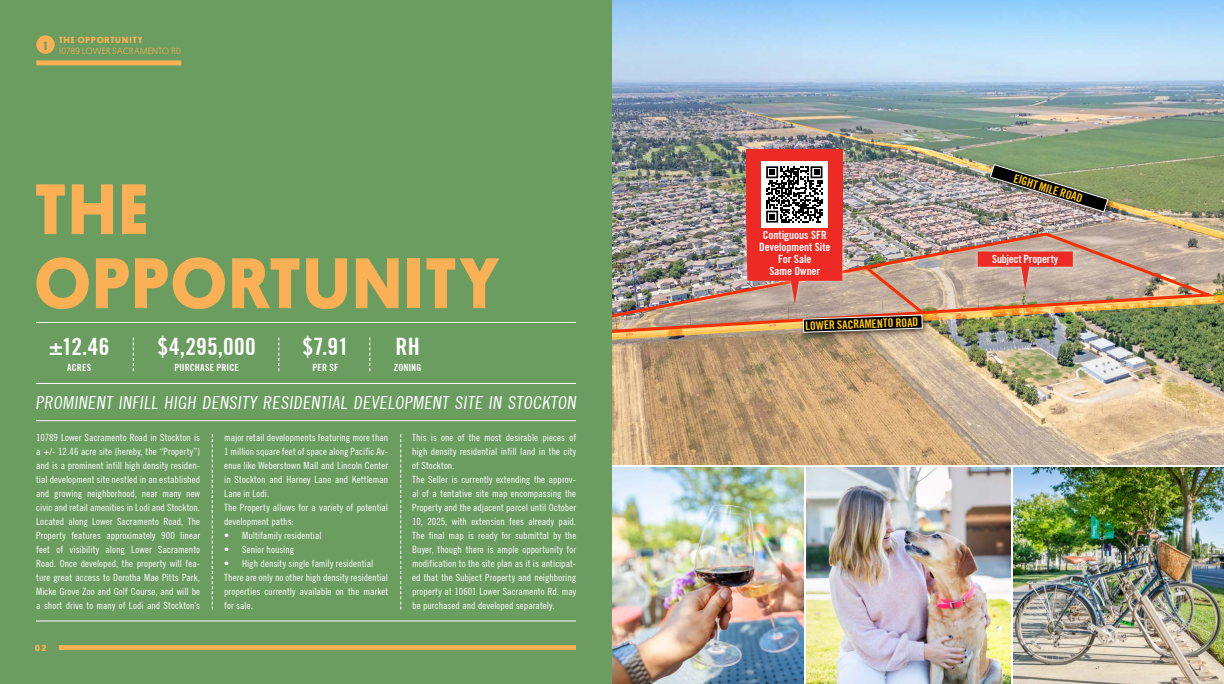
<style>
.page{position:relative;width:1224px;height:684px;background:#fff}
.page>*{position:absolute;margin:0;border:0;box-sizing:border-box;transform-origin:0 0}
.t1{font:700 72px/74px "Platform";letter-spacing:.04em;color:#fbb055}
.t2{font:700 condensed 24px "Trade Gothic No.20";letter-spacing:.01em;color:#fff}
.t3{font:condensed 18px "Trade Gothic No.18";color:#fff}
.t4{font:700 12px "Platform";color:#6b9d60}
.t5{font:700 condensed 11.8px "Trade Gothic No.20";color:#ffcd03}
.t6{font:700 condensed 11.4px/12px "Trade Gothic No.20";letter-spacing:-.005em;color:#fff;text-align:center}
.t7{font:700 condensed 11.4px "Trade Gothic No.20";letter-spacing:-.025em;color:#fff}
.t8{font:condensed 10px/14px "Trade Gothic No.18";letter-spacing:.005em;color:#fff}
.t9{font:700 condensed 10px "Trade Gothic No.20";letter-spacing:.015em;color:#fff}
.t10{font:300 9px "Platform";letter-spacing:.05em;color:#fbb055}
.t11{font:700 9px "Platform";letter-spacing:.12em;color:#fbb055}
</style>
<div class="page">
<img style="left:612px;top:0;width:612px;height:465px">
<img style="left:612px;top:468px;width:191px;height:216px">
<img style="left:806px;top:468px;width:204px;height:216px">
<img style="left:1013px;top:468px;width:211px;height:216px">
<div style="left:0;top:0;width:612px;height:684px;background:#6b9d60"></div>
<div style="left:59px;top:645px;width:517px;height:5px;background:#fbb055"></div>
<hr style="left:36px;top:620px;width:540px;height:1px;background:#fff">
<svg style="left:212px;top:434px;width:1px;height:175px"></svg>
<svg style="left:400px;top:434px;width:1px;height:175px"></svg>
<hr style="left:36px;top:383px;width:540px;height:1px;background:#fff">
<hr style="left:36px;top:420px;width:540px;height:1px;background:#fff">
<hr style="left:36px;top:322px;width:540px;height:1px;background:#fff">
<svg style="left:278px;top:337px;width:1px;height:34px"></svg>
<svg style="left:133px;top:337px;width:1px;height:34px"></svg>
<svg style="left:369px;top:337px;width:1px;height:34px"></svg>
<div style="left:36px;top:60px;width:145px;height:5px;background:#fbb055"></div>
<div style="left:36px;top:35px;width:19px;height:19px;background:#fbb055;border-radius:50%"></div>
<img style="left:695px;top:99px;width:529px;height:65px">
<div style="left:987px;top:161px;width:128px;height:58px;background:#86a373"></div>
<div style="left:746px;top:149px;width:96px;height:79px;background:#ee2a24"></div>
<div style="left:761px;top:161px;width:67px;height:67px;background:#fff"></div>
<img style="left:612px;top:164px;width:612px;height:177px">
<p class="t4" style="left:44px;top:37px;width:5px">1</p>
<p class="t11" style="left:59px;top:33px;width:85px">THE OPPORTUNITY</p>
<p class="t10" style="left:59px;top:44px;width:123px">10789 LOWER SACRAMENTO RD</p>
<h1 class="t1" style="left:35px;top:168px;width:465px">THE<br>OPPORTUNITY</h1>
<h2 class="t2" style="left:49px;top:331px;width:62px">±12.46</h2>
<p class="t9" style="left:67px;top:361px;width:26px">ACRES</p>
<h2 class="t2" style="left:158px;top:331px;width:100px">$4,295,000</h2>
<p class="t9" style="left:174px;top:361px;width:66px">PURCHASE PRICE</p>
<h2 class="t2" style="left:302px;top:331px;width:48px">$7.91</h2>
<p class="t9" style="left:312px;top:361px;width:28px">PER SF</p>
<h2 class="t2" style="left:396px;top:332px;width:26px">RH</h2>
<p class="t9" style="left:394px;top:361px;width:29px">ZONING</p>
<h3 class="t3" style="left:36px;top:392px;width:545px">PROMINENT INFILL HIGH DENSITY RESIDENTIAL DEVELOPMENT SITE IN STOCKTON</h3>
<p class="t8" style="left:36px;top:431px;width:166px;text-align:justify">10789 Lower Sacramento Road in Stockton is a +/- 12.46 acre site (hereby, the “Property”) and is a prominent infill high density residen&shy;tial development site nestled in an established and growing neighborhood, near many new civic and retail amenities in Lodi and Stockton.<br>Located along Lower Sacramento Road, The Property features approximately 900 linear feet of visibility along Lower Sacramento Road. Once developed, the property will fea&shy;ture great access to Dorotha Mae Pitts Park, Micke Grove Zoo and Golf Course, and will be a short drive to many of Lodi and Stockton’s</p>
<p class="t8" style="left:224px;top:431px;width:166px">major retail developments featuring more than 1 million square feet of space along Pacific Av&shy;enue like Weberstown Mall and Lincoln Center in Stockton and Harney Lane and Kettleman Lane in Lodi.<br>The Property allows for a variety of potential development paths:</p>
<p class="t8" style="left:224px;top:529px;width:99px">• Multifamily residential</p>
<p class="t8" style="left:224px;top:543px;width:72px">• Senior housing</p>
<p class="t8" style="left:224px;top:557px;width:166px">• High density single family residential There are only no other high density residential properties currently available on the market for sale.</p>
<p class="t11" style="left:35px;top:642px;width:13px">02</p>
<p class="t8" style="left:412px;top:431px;width:166px">This is one of the most desirable pieces of high density residential infill land in the city of Stockton.<br>The Seller is currently extending the approv&shy;al of a tentative site map encompassing the Property and the adjacent parcel until October 10, 2025, with extension fees already paid.<br>The final map is ready for submittal by the Buyer, though there is ample opportunity for modification to the site plan as it is anticipat&shy;ed that the Subject Property and neighboring property at 10601 Lower Sacramento Rd. may be purchased and developed separately.</p>
<p class="t6" style="left:759px;top:229px;width:73px">Contiguous SFR<br>Development Site<br>For Sale<br>Same Owner</p>
<p class="t5" style="left:805px;top:319px;width:114px;rotate:-2deg">LOWER SACRAMENTO ROAD</p>
<p class="t5" style="left:1016px;top:171px;width:73px;rotate:17deg">EIGHT MILE ROAD</p>
<p class="t7" style="left:992px;top:252px;width:68px">Subject Property</p>
</div>
